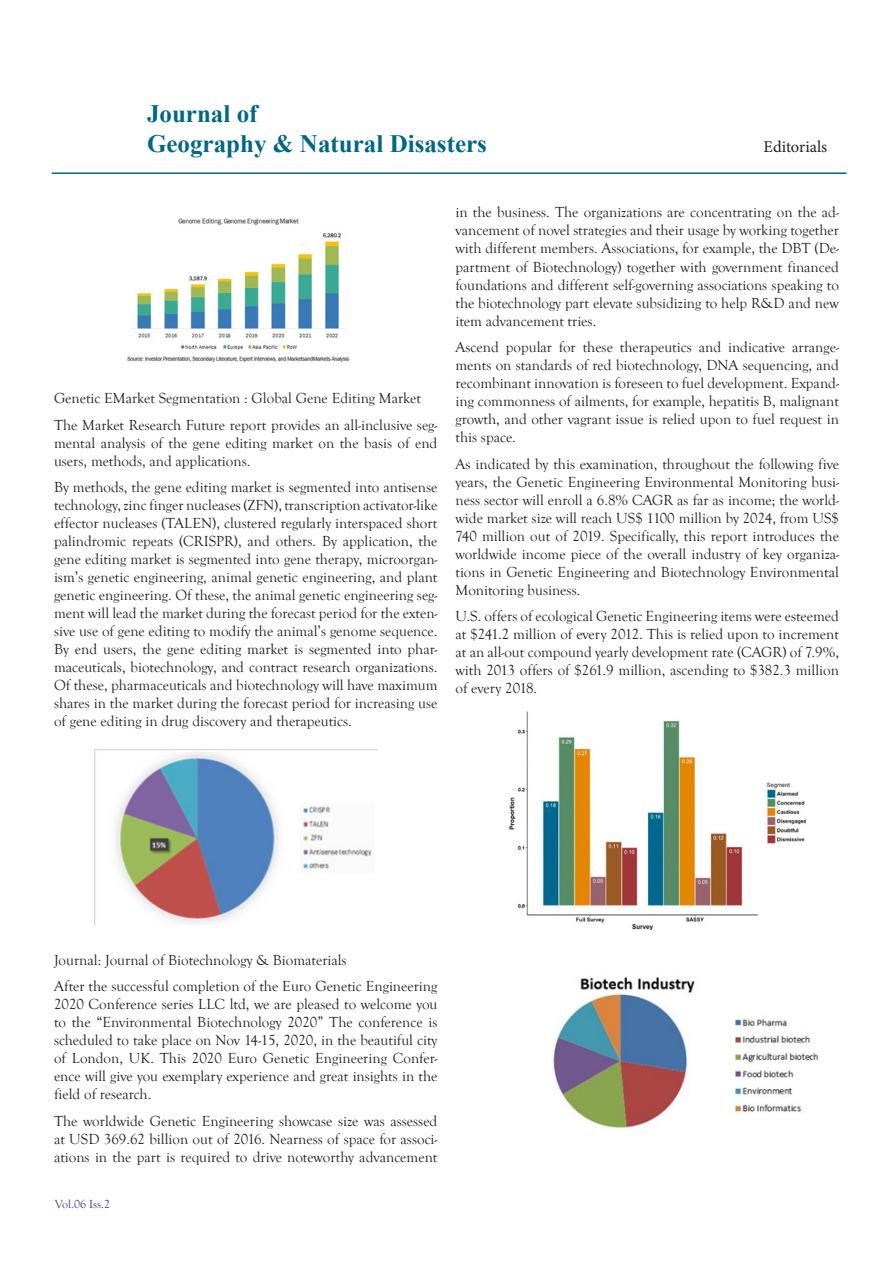
<style>
.page{position:relative;width:893px;height:1263px;background:#fff}
.page>*{position:absolute;margin:0;border:0;box-sizing:border-box;transform-origin:0 0}
.t1{font:700 25.05px/30px "Times New Roman";color:#006884}
.t2{font:16.5px "Minion Pro";color:#231f20}
.t3{font:15px/18px "Goudy Old Style T";color:#231f20;text-align:justify}
.t4{font:12px "Goudy Old Style T";color:#253f8e}
</style>
<div class="page">
<hr style="left:52px;top:172px;width:794px;height:2px;background:#006884">
<img style="left:127px;top:218px;width:222px;height:144px">
<img style="left:95px;top:749px;width:282px;height:176px">
<img style="left:553px;top:977px;width:266px;height:152px">
<img style="left:509px;top:712px;width:296px;height:218px">
<h1 class="t1" style="left:147px;top:98px;width:341px">Journal of<br>Geography &amp; Natural Disasters</h1>
<p class="t2" style="left:764px;top:136px;width:65px">Editorials</p>
<p class="t3" style="left:54px;top:389px;width:368px">Genetic EMarket Segmentation : Global Gene Editing Market</p>
<p class="t3" style="left:54px;top:416px;width:385px">The Market Research Future report provides an all-inclusive seg&shy;mental analysis of the gene editing market on the basis of end users, methods, and applications.</p>
<p class="t3" style="left:54px;top:478px;width:385px">By methods, the gene editing market is segmented into antisense technology, zinc finger nucleases (ZFN), transcription activator-like effector nucleases (TALEN), clustered regularly interspaced short palindromic repeats (CRISPR), and others. By application, the gene editing market is segmented into gene therapy, microorgan&shy;ism’s genetic engineering, animal genetic engineering, and plant genetic engineering. Of these, the animal genetic engineering seg&shy;ment will lead the market during the forecast period for the exten&shy;sive use of gene editing to modify the animal’s genome sequence.<br>By end users, the gene editing market is segmented into phar&shy;maceuticals, biotechnology, and contract research organizations.<br>Of these, pharmaceuticals and biotechnology will have maximum shares in the market during the forecast period for increasing use of gene editing in drug discovery and therapeutics.</p>
<p class="t3" style="left:455px;top:204px;width:385px">in the business. The organizations are concentrating on the ad&shy;vancement of novel strategies and their usage by working together with different members. Associations, for example, the DBT (De&shy;partment of Biotechnology) together with government financed foundations and different self-governing associations speaking to the biotechnology part elevate subsidizing to help R&amp;D and new item advancement tries.</p>
<p class="t3" style="left:455px;top:338px;width:385px">Ascend popular for these therapeutics and indicative arrange&shy;ments on standards of red biotechnology, DNA sequencing, and recombinant innovation is foreseen to fuel development. Expand&shy;ing commonness of ailments, for example, hepatitis B, malignant growth, and other vagrant issue is relied upon to fuel request in this space.</p>
<p class="t3" style="left:455px;top:455px;width:385px">As indicated by this examination, throughout the following five years, the Genetic Engineering Environmental Monitoring busi&shy;ness sector will enroll a 6.8% CAGR as far as income; the world&shy;wide market size will reach US$ 1100 million by 2024, from US$ 740 million out of 2019. Specifically, this report introduces the worldwide income piece of the overall industry of key organiza&shy;tions in Genetic Engineering and Biotechnology Environmental Monitoring business.</p>
<p class="t3" style="left:455px;top:607px;width:385px">U.S. offers of ecological Genetic Engineering items were esteemed at $241.2 million of every 2012. This is relied upon to increment at an all-out compound yearly development rate (CAGR) of 7.9%, with 2013 offers of $261.9 million, ascending to $382.3 million of every 2018.</p>
<p class="t3" style="left:54px;top:951px;width:294px">Journal: Journal of Biotechnology &amp; Biomaterials</p>
<p class="t3" style="left:54px;top:977px;width:385px">After the successful completion of the Euro Genetic Engineering 2020 Conference series LLC ltd, we are pleased to welcome you to the “Environmental Biotechnology 2020” The conference is scheduled to take place on Nov 14-15, 2020, in the beautiful city of London, UK. This 2020 Euro Genetic Engineering Confer&shy;ence will give you exemplary experience and great insights in the field of research.</p>
<p class="t3" style="left:54px;top:1112px;width:385px">The worldwide Genetic Engineering showcase size was assessed at USD 369.62 billion out of 2016. Nearness of space for associ&shy;ations in the part is required to drive noteworthy advancement</p>
<p class="t4" style="left:55px;top:1197px;width:57px">Vol.06 Iss.2</p>
</div>
